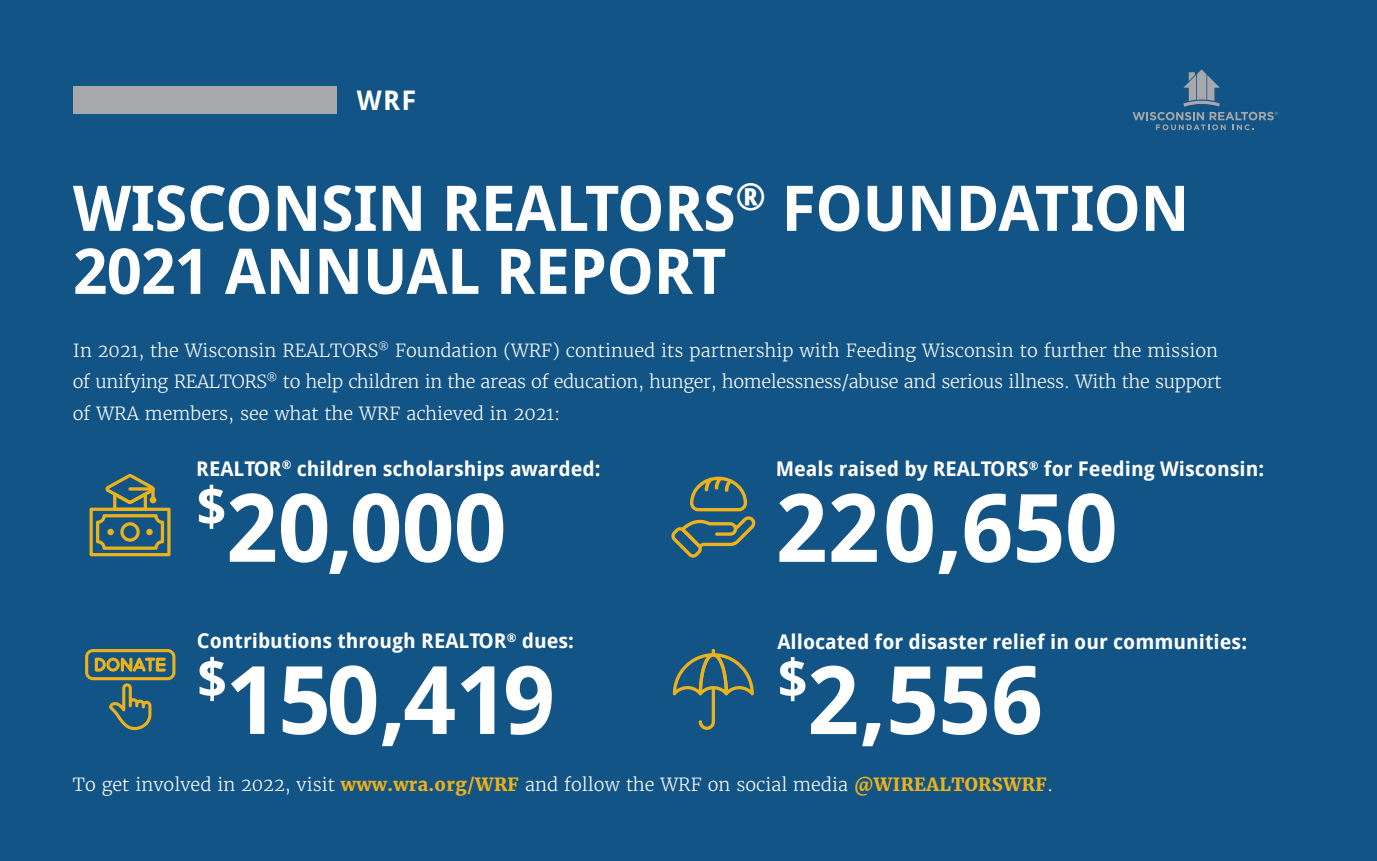
<style>
.page{position:relative;width:1377px;height:861px;background:#135486}
.page>*{position:absolute;margin:0;border:0;box-sizing:border-box;transform-origin:0 0}
.t1{font:700 94.5px "Droid Sans";color:#fff}
.Droid_Sans_Regular_B{font:700 63px/63px "Droid Sans";letter-spacing:-.01em;color:#fff}
.t2{font:700 27px "Droid Sans";color:#fff}
.t3{font:700 20.25px "Droid Sans";color:#fff}
.Droid_Sans_Regular_B-2{font:300 18px/31.5px "Merriweather";color:#fff}
.s1{font-weight:900;color:#ecb21b}
</style>
<div class="page">
<div style="left:73px;top:86px;width:263px;height:28px;background:#a6a8ab"></div>
<svg style="left:1133px;top:69px;width:145px;height:61px"></svg>
<svg style="left:85px;top:649px;width:90px;height:81px"></svg>
<svg style="left:90px;top:474px;width:81px;height:82px"></svg>
<svg style="left:671px;top:476px;width:85px;height:81px"></svg>
<svg style="left:673px;top:649px;width:81px;height:81px"></svg>
<p class="t2" style="left:357px;top:81px;width:61px">WRF</p>
<p class="Droid_Sans_Regular_B" style="left:73px;top:175px;width:1118px">WISCONSIN REALTORS<sup>®</sup> FOUNDATION<br>2021 ANNUAL REPORT</p>
<p class="Droid_Sans_Regular_B-2" style="left:73px;top:335px;width:1151px">In 2021, the Wisconsin REALTORS<sup>®</sup> Foundation (WRF) continued its partnership with Feeding Wisconsin to further the mission of unifying REALTORS<sup>®</sup> to help children in the areas of education, hunger, homelessness/abuse and serious illness. With the support of WRA members, see what the WRF achieved in 2021:</p>
<p class="t3" style="left:196px;top:454px;width:406px">REALTOR<sup>®</sup> children scholarships awarded:</p>
<h1 class="t1" style="left:196px;top:460px;width:311px"><sup>$</sup>20,000</h1>
<p class="t3" style="left:197px;top:626px;width:379px">Contributions through REALTOR<sup>®</sup> dues:</p>
<h1 class="t1" style="left:197px;top:633px;width:360px"><sup>$</sup>150,419</h1>
<p class="t3" style="left:776px;top:454px;width:490px">Meals raised by REALTORS<sup>®</sup> for Feeding Wisconsin:</p>
<h1 class="t1" style="left:776px;top:461px;width:343px">220,650</h1>
<p class="t3" style="left:777px;top:627px;width:471px">Allocated for disaster relief in our communities:</p>
<h1 class="t1" style="left:777px;top:633px;width:267px"><sup>$</sup>2,556</h1>
<p class="Droid_Sans_Regular_B-2" style="left:73px;top:769px;width:982px">To get involved in 2022, visit <span class="s1">www.wra.org/WRF</span> and follow the WRF on social media <span class="s1">@WIREALTORSWRF</span>.</p>
</div>
